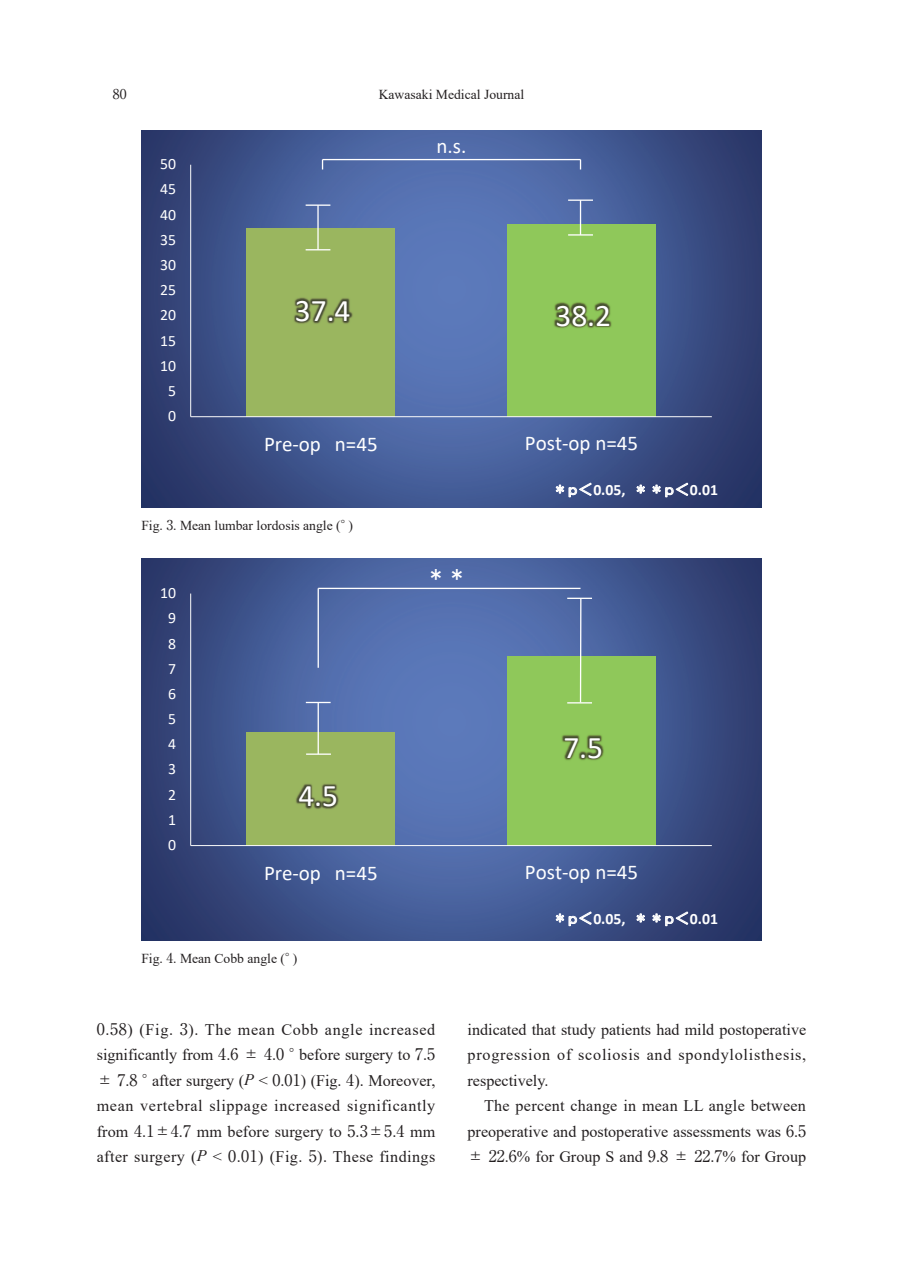
<style>
.page{position:relative;width:903px;height:1275px;background:#fff}
.page>*{position:absolute;margin:0;border:0;box-sizing:border-box;transform-origin:0 0}
.t1{font:31.5px "Calibri";color:#fff}
.t2{font:21px "Calibri";color:#fff}
.t3{font:21px "MS P Gothic";color:#fff}
.t4{font:16.1px/25.4px "Times New Roman";letter-spacing:.005em;color:#231f20;text-align:justify}
.t5{font:15.75px "Calibri";color:#fff}
.t6{font:700 15.75px "Calibri";color:#fff}
.t7{font:13.65px "Times New Roman";color:#231f20}
.t8{font:13.65px "Ryumin Pro";color:#231f20}
.s1{font-family:"MS P Gothic";font-weight:400}
.s2{font-family:"Ryumin Pro"}
.s3{font-style:italic}
</style>
<div class="page">
<img style="left:141px;top:131px;width:620px;height:377px">
<div style="left:507px;top:224px;width:149px;height:193px;background:#8fc85a"></div>
<div style="left:246px;top:228px;width:149px;height:189px;background:#9ab65f"></div>
<hr style="left:190px;top:165px;width:1px;height:252px;background:#fafafa">
<hr style="left:191px;top:416px;width:521px;height:1px;background:#fafafa">
<img style="left:294px;top:297px;width:59px;height:27px">
<img style="left:554px;top:302px;width:58px;height:26px">
<svg style="left:556px;top:483px;width:36px;height:14px"></svg>
<svg style="left:636px;top:485px;width:9px;height:8px"></svg>
<svg style="left:652px;top:483px;width:36px;height:14px"></svg>
<hr style="left:322px;top:159px;width:258px;height:1px;background:#fff">
<svg style="left:568px;top:200px;width:25px;height:1px"></svg>
<hr style="left:580px;top:200px;width:1px;height:35px;background:#fff">
<hr style="left:568px;top:234px;width:25px;height:2px;background:#fff">
<hr style="left:306px;top:204px;width:24px;height:2px;background:#fff">
<hr style="left:317px;top:205px;width:2px;height:45px;background:#fff">
<svg style="left:306px;top:249px;width:24px;height:1px"></svg>
<img style="left:141px;top:559px;width:620px;height:382px">
<div style="left:507px;top:656px;width:149px;height:189px;background:#8fc85a"></div>
<div style="left:246px;top:732px;width:149px;height:113px;background:#9ab65f"></div>
<hr style="left:190px;top:593px;width:1px;height:252px;background:#fafafa">
<hr style="left:191px;top:845px;width:521px;height:1px;background:#fafafa">
<img style="left:296px;top:784px;width:43px;height:25px">
<img style="left:562px;top:735px;width:42px;height:25px">
<svg style="left:556px;top:911px;width:36px;height:15px"></svg>
<svg style="left:636px;top:913px;width:9px;height:9px"></svg>
<svg style="left:652px;top:911px;width:36px;height:15px"></svg>
<hr style="left:318px;top:588px;width:262px;height:1px;background:#fff">
<hr style="left:318px;top:588px;width:1px;height:80px;background:#fff">
<svg style="left:306px;top:702px;width:25px;height:1px"></svg>
<hr style="left:318px;top:702px;width:1px;height:52px;background:#fff">
<hr style="left:306px;top:753px;width:25px;height:2px;background:#fff">
<svg style="left:567px;top:598px;width:25px;height:1px"></svg>
<hr style="left:580px;top:598px;width:1px;height:104px;background:#fff">
<svg style="left:567px;top:702px;width:25px;height:1px"></svg>
<p class="t8" style="left:113px;top:84px;width:15px">80</p>
<p class="t7" style="left:379px;top:85px;width:147px">Kawasaki Medical Journal</p>
<p class="t5" style="left:160px;top:153px;width:17px">50</p>
<p class="t5" style="left:160px;top:178px;width:17px">45</p>
<p class="t5" style="left:160px;top:203px;width:17px">40</p>
<p class="t5" style="left:160px;top:229px;width:17px">35</p>
<p class="t5" style="left:160px;top:254px;width:17px">30</p>
<p class="t5" style="left:160px;top:279px;width:17px">25</p>
<p class="t5" style="left:160px;top:304px;width:17px">20</p>
<p class="t5" style="left:160px;top:329px;width:17px">15</p>
<p class="t5" style="left:160px;top:355px;width:17px">10</p>
<p class="t5" style="left:168px;top:380px;width:9px">5</p>
<p class="t5" style="left:168px;top:405px;width:9px">0</p>
<h2 class="t2" style="left:437px;top:131px;width:31px">n.s.</h2>
<h1 class="t1" style="left:295px;top:288px;width:57px">37.4</h1>
<h1 class="t1" style="left:555px;top:293px;width:57px">38.2</h1>
<h2 class="t2" style="left:264px;top:430px;width:115px">Pre‐op n=45</h2>
<h2 class="t2" style="left:525px;top:428px;width:115px">Post‐op n=45</h2>
<p class="t6" style="left:552px;top:478px;width:167px"><span class="s1">＊ｐ＜</span>0.05, <span class="s1">＊＊ｐ＜</span>0.01</p>
<p class="t7" style="left:141px;top:516px;width:213px">Fig. <span class="s2">3</span>. Mean lumbar lordosis angle (<span class="s2">°</span> )</p>
<p class="t5" style="left:160px;top:582px;width:17px">10</p>
<p class="t5" style="left:168px;top:607px;width:9px">9</p>
<p class="t5" style="left:168px;top:632px;width:9px">8</p>
<p class="t5" style="left:168px;top:657px;width:9px">7</p>
<p class="t5" style="left:168px;top:683px;width:9px">6</p>
<p class="t5" style="left:168px;top:708px;width:9px">5</p>
<p class="t5" style="left:168px;top:733px;width:9px">4</p>
<p class="t5" style="left:168px;top:758px;width:9px">3</p>
<p class="t5" style="left:168px;top:783px;width:9px">2</p>
<p class="t5" style="left:168px;top:809px;width:9px">1</p>
<p class="t5" style="left:168px;top:834px;width:9px">0</p>
<h1 class="t1" style="left:298px;top:774px;width:41px">4.5</h1>
<h2 class="t3" style="left:425px;top:564px;width:43px">＊＊</h2>
<h1 class="t1" style="left:563px;top:726px;width:41px">7.5</h1>
<h2 class="t2" style="left:264px;top:858px;width:115px">Pre‐op n=45</h2>
<h2 class="t2" style="left:525px;top:857px;width:115px">Post‐op n=45</h2>
<p class="t6" style="left:552px;top:907px;width:167px"><span class="s1">＊ｐ＜</span>0.05, <span class="s1">＊＊ｐ＜</span>0.01</p>
<p class="t7" style="left:141px;top:948px;width:157px">Fig. <span class="s2">4</span>. Mean Cobb angle (<span class="s2">°</span> )</p>
<p class="t4" style="left:97px;top:1016px;width:340px"><span class="s2">0</span>.<span class="s2">58</span>) (Fig. <span class="s2">3</span>). The mean Cobb angle increased significantly from <span class="s2">4</span>.<span class="s2">6 ± 4</span>.<span class="s2">0 °</span> before surgery to <span class="s2">7</span>.<span class="s2">5 ± 7</span>.<span class="s2">8 °</span> after surgery (<span class="s3">P</span> &lt; <span class="s2">0</span>.<span class="s2">01</span>) (Fig. <span class="s2">4</span>). Moreover, mean vertebral slippage increased significantly from <span class="s2">4</span>.<span class="s2">1±4</span>.<span class="s2">7</span> mm before surgery to <span class="s2">5</span>.<span class="s2">3±5</span>.<span class="s2">4</span> mm after surgery (<span class="s3">P</span> &lt; <span class="s2">0</span>.<span class="s2">01</span>) (Fig. <span class="s2">5</span>). These findings</p>
<p class="t4" style="left:467px;top:1016px;width:340px">indicated that study patients had mild postoperative progression of scoliosis and spondylolisthesis, respectively.</p>
<p class="t4" style="left:467px;top:1093px;width:340px;text-indent:17px">The percent change in mean LL angle between preoperative and postoperative assessments was <span class="s2">6</span>.<span class="s2">5 ± 22</span>.<span class="s2">6</span>% for Group S and <span class="s2">9</span>.<span class="s2">8 ± 22</span>.<span class="s2">7</span>% for Group</p>
</div>
